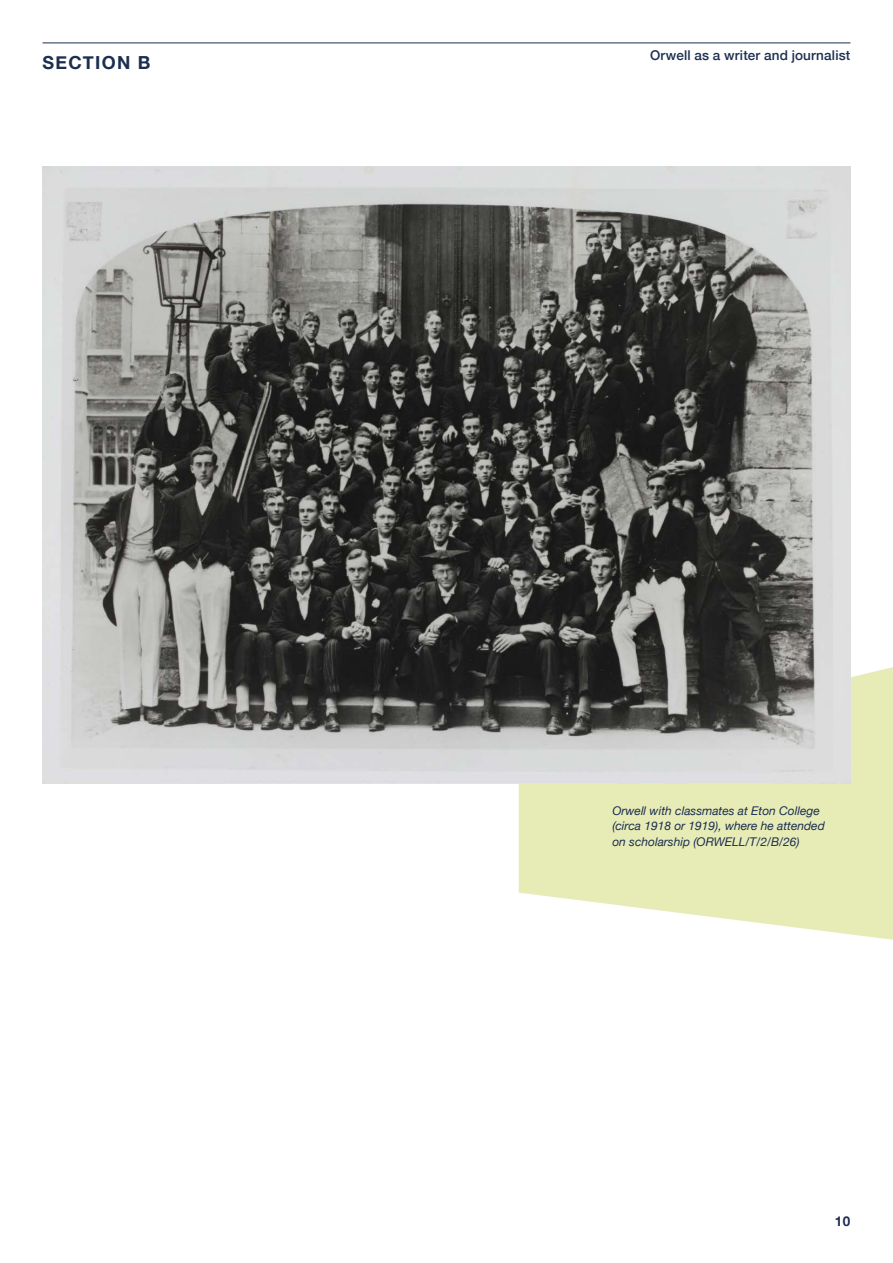
<style>
.page{position:relative;width:893px;height:1263px;background:#fff}
.page>*{position:absolute;margin:0;border:0;box-sizing:border-box;transform-origin:0 0}
.t1{font:700 18px "Helvetica Neue";letter-spacing:.07em;color:#1c2e50}
.t2{font:500 13.5px "Helvetica Neue";letter-spacing:.015em;color:#1c2e50}
.t3{font:700 13.5px "Helvetica Neue";color:#1c2e50}
.t4{font:italic 12px/15px "Helvetica Neue";color:#1c2e50}
</style>
<div class="page">
<svg style="left:519px;top:647px;width:374px;height:293px;fill:#e7ecb7"></svg>
<hr style="left:43px;top:43px;width:807px;height:1px;background:#1c2e50">
<img style="left:43px;top:166px;width:807px;height:618px">
<h1 class="t1" style="left:43px;top:48px;width:110px">SECTION B</h1>
<p class="t2" style="left:650px;top:44px;width:202px">Orwell as a writer and journalist</p>
<p class="t4" style="left:612px;top:803px;width:214px">Orwell with classmates at Eton College (circa 1918 or 1919), where he attended</p>
<p class="t4" style="left:612px;top:835px;width:189px">on scholarship (ORWELL/T/2/B/26)</p>
<p class="t3" style="left:835px;top:1210px;width:17px">10</p>
</div>
